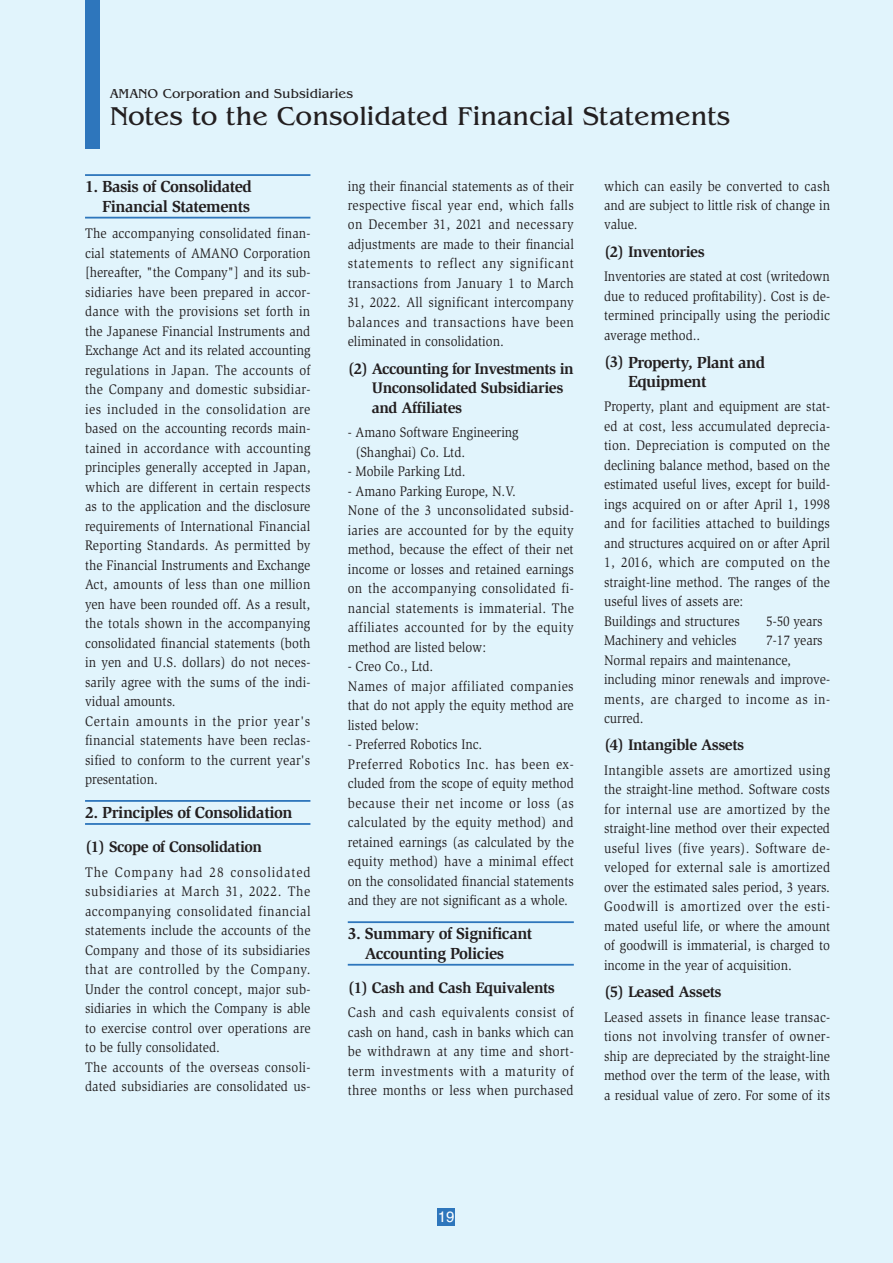
<style>
.page{position:relative;width:893px;height:1263px;background:#e1f4fc}
.page>*{position:absolute;margin:0;border:0;box-sizing:border-box;transform-origin:0 0}
.t1{font:27px "Benguiat";color:#231f20}
.t2{font:700 16.5px/19.5px "Slimbach";letter-spacing:-.03em;color:#231f20}
.t3{font:700 15.75px/19.5px "Slimbach";letter-spacing:-.03em;color:#231f20}
.t4{font:15px "Helvetica";color:#fff}
.t5{font:14.25px/19.5px "Slimbach";letter-spacing:.005em;color:#231f20;scale:.9 1}
.t6{font:13.5px "Benguiat";color:#231f20}
.s1{font-size:15.75px}
</style>
<div class="page">
<div style="left:437px;top:1208px;width:18px;height:18px;background:#2e76bc"></div>
<div style="left:85px;top:0;width:14px;height:149px;background:#2e76bc"></div>
<hr style="left:85px;top:174px;width:225px;height:2px;background:#2e76bc">
<hr style="left:85px;top:217px;width:225px;height:2px;background:#2e76bc">
<hr style="left:85px;top:800px;width:225px;height:2px;background:#2e76bc">
<hr style="left:85px;top:823px;width:225px;height:2px;background:#2e76bc">
<hr style="left:348px;top:921px;width:226px;height:2px;background:#2e76bc">
<hr style="left:348px;top:964px;width:226px;height:2px;background:#2e76bc">
<p class="t6" style="left:110px;top:86px;width:245px">AMANO Corporation and Subsidiaries</p>
<h1 class="t1" style="left:110px;top:101px;width:622px">Notes to the Consolidated Financial Statements</h1>
<p class="t2" style="left:85px;top:177px;width:168px;text-align:right">1. Basis of Consolidated<br>Financial Statements</p>
<p class="t5" style="left:85px;top:224px;width:252px">The accompanying consolidated finan&shy;cial statements of AMANO Corporation [hereafter, "the Company"] and its sub&shy;sidiaries have been prepared in accor&shy;dance with the provisions set forth in the Japanese Financial Instruments and Exchange Act and its related accounting regulations in Japan. The accounts of the Company and domestic subsidiar&shy;ies included in the consolidation are based on the accounting records main&shy;tained in accordance with accounting principles generally accepted in Japan, which are different in certain respects as to the application and the disclosure requirements of International Financial Reporting Standards. As permitted by the Financial Instruments and Exchange Act, amounts of less than one million yen have been rounded off. As a result, the totals shown in the accompanying consolidated financial statements (both in yen and U.S. dollars) do not neces&shy;sarily agree with the sums of the indi&shy;vidual amounts.<br>Certain amounts in the prior year's financial statements have been reclas&shy;sified to conform to the current year's presentation.</p>
<p class="t2" style="left:85px;top:803px;width:209px">2. Principles of Consolidation</p>
<p class="t3" style="left:85px;top:837px;width:179px">(1) Scope of Consolidation</p>
<p class="t5" style="left:85px;top:862px;width:252px">The Company had 28 consolidated subsidiaries at March 31, 2022. The accompanying consolidated financial statements include the accounts of the Company and those of its subsidiaries that are controlled by the Company.<br>Under the control concept, major sub&shy;sidiaries in which the Company is able to exercise control over operations are to be fully consolidated.<br>The accounts of the overseas consoli&shy;dated subsidiaries are consolidated us-</p>
<p class="t5" style="left:348px;top:176px;width:253px;text-align:justify">ing their financial statements as of their respective fiscal year end, which falls on December 31, 2021 and necessary adjustments are made to their financial statements to reflect any significant transactions from January 1 to March 31, 2022. All significant intercompany balances and transactions have been eliminated in consolidation.</p>
<p class="t3" style="left:372px;top:358px;width:203px;text-indent:-24px">(2) Accounting for Investments in<br>Unconsolidated Subsidiaries and Affiliates</p>
<p class="t5" style="left:355px;top:423px;width:183px;text-indent:-8px">- Amano Software Engineering (Shanghai) Co. Ltd.</p>
<p class="t5" style="left:348px;top:462px;width:133px">- Mobile Parking Ltd.</p>
<p class="t5" style="left:348px;top:481px;width:253px">- Amano Parking Europe, N.V.<br>None of the 3 unconsolidated subsid&shy;iaries are accounted for by the equity method, because the effect of their net income or losses and retained earnings on the accompanying consolidated fi&shy;nancial statements is immaterial. The affiliates accounted for by the equity method are listed below:</p>
<p class="t5" style="left:348px;top:657px;width:253px">- Creo Co., Ltd.<br>Names of major affiliated companies that do not apply the equity method are listed below:</p>
<p class="t5" style="left:348px;top:735px;width:253px">- Preferred Robotics Inc.<br>Preferred Robotics Inc. has been ex&shy;cluded from the scope of equity method because their net income or loss (as calculated by the equity method) and retained earnings (as calculated by the equity method) have a minimal effect on the consolidated financial statements and they are not significant as a whole.</p>
<p class="t2" style="left:365px;top:924px;width:169px;text-indent:-17px">3. Summary of Significant<br>Accounting Policies</p>
<p class="t3" style="left:348px;top:978px;width:209px">(1) Cash and Cash Equivalents</p>
<p class="t5" style="left:348px;top:1003px;width:253px;text-align:justify">Cash and cash equivalents consist of cash on hand, cash in banks which can be withdrawn at any time and short&shy;term investments with a maturity of three months or less when purchased</p>
<p class="t5" style="left:604px;top:176px;width:253px;text-align:justify">which can easily be converted to cash and are subject to little risk of change in value.</p>
<p class="t3" style="left:604px;top:241px;width:102px">(2) Inventories</p>
<p class="t5" style="left:604px;top:267px;width:253px;text-align:justify">Inventories are stated at cost (writedown due to reduced profitability). Cost is de&shy;termined principally using the periodic average method..</p>
<p class="t2" style="left:628px;top:352px;width:139px;text-indent:-24px"><span class="s1">(3)</span> Property, Plant and<br>Equipment</p>
<p class="t5" style="left:604px;top:397px;width:253px">Property, plant and equipment are stat&shy;ed at cost, less accumulated deprecia&shy;tion. Depreciation is computed on the declining balance method, based on the estimated useful lives, except for build&shy;ings acquired on or after April 1, 1998 and for facilities attached to buildings and structures acquired on or after April 1, 2016, which are computed on the straight-line method. The ranges of the useful lives of assets are:<br>Buildings and structures</p>
<p class="t5" style="left:766px;top:611px;width:64px">5-50 years</p>
<p class="t5" style="left:604px;top:631px;width:149px">Machinery and vehicles</p>
<p class="t5" style="left:604px;top:631px;width:253px;text-indent:162px">7-17 years<br>Normal repairs and maintenance, including minor renewals and improve&shy;ments, are charged to income as in&shy;curred.</p>
<p class="t3" style="left:604px;top:735px;width:142px">(4) Intangible Assets</p>
<p class="t5" style="left:604px;top:760px;width:253px;text-align:justify">Intangible assets are amortized using the straight-line method. Software costs for internal use are amortized by the straight-line method over their expected useful lives (five years). Software de&shy;veloped for external sale is amortized over the estimated sales period, 3 years.<br>Goodwill is amortized over the esti&shy;mated useful life, or where the amount of goodwill is immaterial, is charged to income in the year of acquisition.</p>
<p class="t3" style="left:604px;top:982px;width:119px">(5) Leased Assets</p>
<p class="t5" style="left:604px;top:1007px;width:253px;text-align:justify">Leased assets in finance lease transac&shy;tions not involving transfer of owner&shy;ship are depreciated by the straight-line method over the term of the lease, with a residual value of zero. For some of its</p>
<p class="t4" style="left:438px;top:1208px;width:18px">19</p>
</div>
